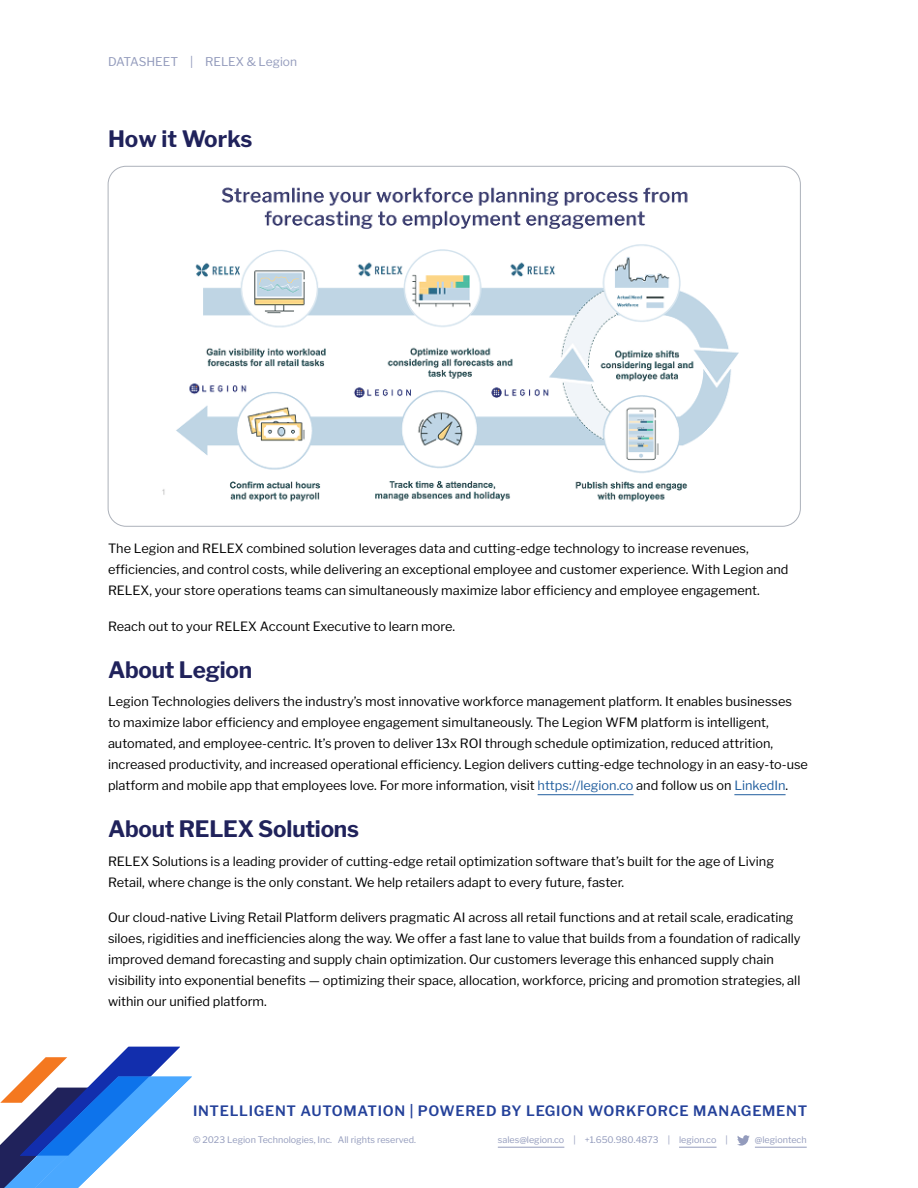
<style>
.page{position:relative;width:918px;height:1188px;background:#fff}
.page>*{position:absolute;margin:0;border:0;box-sizing:border-box;transform-origin:0 0}
.t1{font:700 22.5px "Libre Franklin";letter-spacing:-.01em;color:#20225b}
.t2{font:600 14.25px "Libre Franklin";letter-spacing:.05em;color:#24419a}
.t3{font:12.75px/21px "Libre Franklin";color:#000}
.t4{font:12px "Libre Franklin";color:#939bbc}
.t5{font:9px "Libre Franklin";color:#939bbc}
.s1{color:#215e9e}
</style>
<div class="page">
<hr style="left:498px;top:1147px;width:66px;height:1px;background:#939bbc">
<hr style="left:679px;top:1147px;width:38px;height:1px;background:#939bbc">
<hr style="left:755px;top:1147px;width:52px;height:1px;background:#939bbc">
<svg style="left:737px;top:1135px;width:13px;height:11px"></svg>
<svg style="left:0;top:1047px;width:192px;height:141px"></svg>
<hr style="left:538px;top:794px;width:96px;height:1px;background:#215e9e">
<hr style="left:734px;top:794px;width:52px;height:1px;background:#215e9e">
<img style="left:162px;top:187px;width:577px;height:315px">
<p class="t4" style="left:108px;top:54px;width:191px">DATASHEET | RELEX &amp; Legion</p>
<h1 class="t1" style="left:108px;top:125px;width:146px">How it Works</h1>
<p class="t3" style="left:108px;top:538px;width:682px">The Legion and RELEX combined solution leverages data and cutting-edge technology to increase revenues, efficiencies, and control costs, while delivering an exceptional employee and customer experience. With Legion and<br>RELEX, your store operations teams can simultaneously maximize labor efficiency and employee engagement.</p>
<p class="t3" style="left:108px;top:615px;width:349px">Reach out to your RELEX Account Executive to learn more.</p>
<h1 class="t1" style="left:108px;top:656px;width:146px">About Legion</h1>
<p class="t3" style="left:108px;top:691px;width:702px">Legion Technologies delivers the industry’s most innovative workforce management platform. It enables businesses<br>to maximize labor efficiency and employee engagement simultaneously. The Legion WFM platform is intelligent, automated, and employee-centric. It’s proven to deliver 13x ROI through schedule optimization, reduced attrition, increased productivity, and increased operational efficiency. Legion delivers cutting-edge technology in an easy-to-use platform and mobile app that employees love. For more information, visit <span class="s1">https://legion.co</span> and follow us on <span class="s1">LinkedIn</span>.</p>
<h1 class="t1" style="left:108px;top:816px;width:253px">About RELEX Solutions</h1>
<p class="t3" style="left:108px;top:851px;width:668px">RELEX Solutions is a leading provider of cutting-edge retail optimization software that’s built for the age of Living<br>Retail, where change is the only constant. We help retailers adapt to every future, faster.</p>
<p class="t3" style="left:108px;top:907px;width:694px">Our cloud-native Living Retail Platform delivers pragmatic AI across all retail functions and at retail scale, eradicating siloes, rigidities and inefficiencies along the way. We offer a fast lane to value that builds from a foundation of radically improved demand forecasting and supply chain optimization. Our customers leverage this enhanced supply chain visibility into exponential benefits — optimizing their space, allocation, workforce, pricing and promotion strategies, all within our unified platform.</p>
<p class="t2" style="left:193px;top:1102px;width:616px">INTELLIGENT AUTOMATION | POWERED BY LEGION WORKFORCE MANAGEMENT</p>
<p class="t5" style="left:193px;top:1134px;width:225px">© 2023 Legion Technologies, Inc. All rights reserved.</p>
<p class="t5" style="left:498px;top:1134px;width:232px">sales@legion.co | +1.650.980.4873 | legion.co |</p>
<p class="t5" style="left:755px;top:1134px;width:53px">@legiontech</p>
</div>
